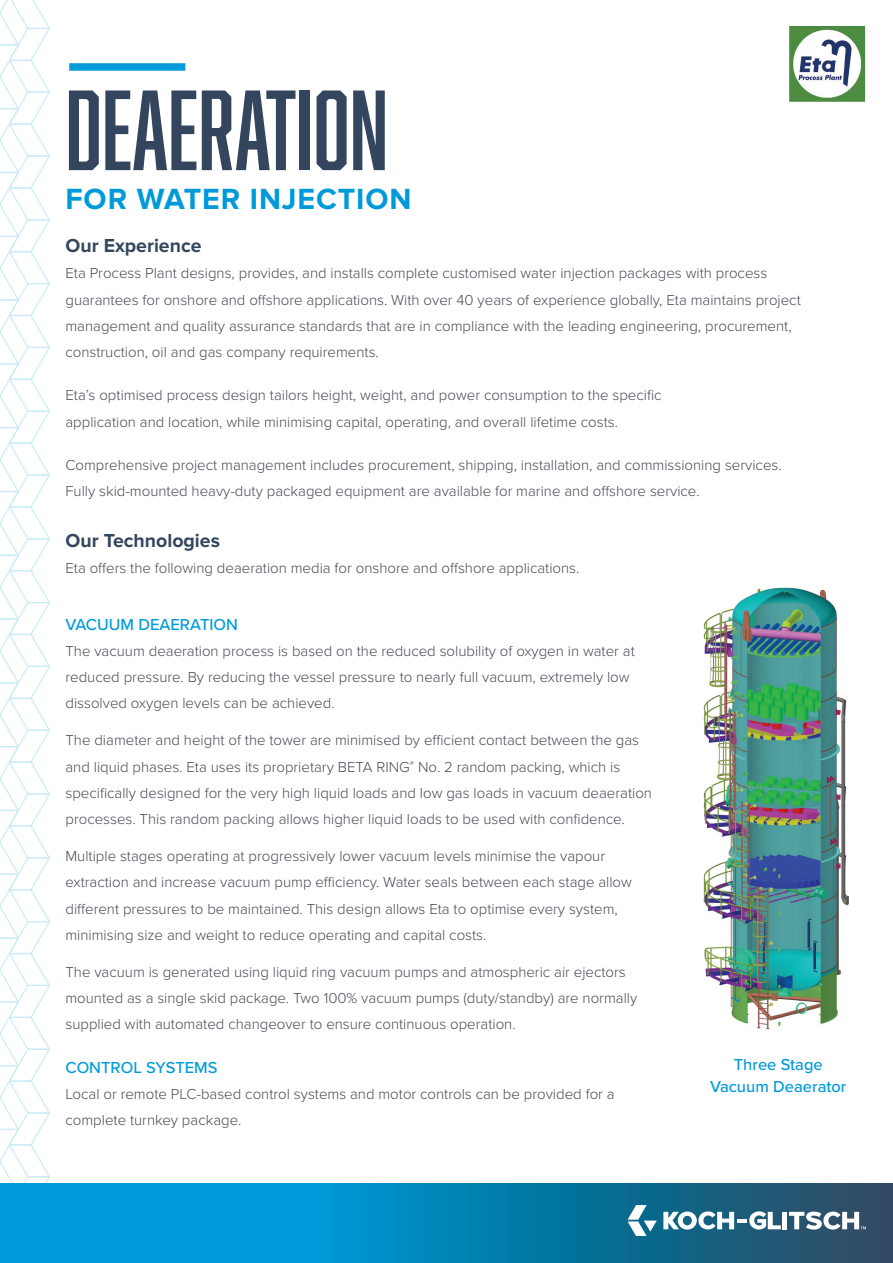
<style>
.page{position:relative;width:893px;height:1263px;background:#fff}
.page>*{position:absolute;margin:0;border:0;box-sizing:border-box;transform-origin:0 0}
.t1{font:104.85px "Abolition";color:#34455e}
.t2{font:700 30.3px "Proxima Nova";letter-spacing:.03em;color:#009ada}
.Main_Headline{font:700 19.5px "Proxima Nova";color:#34455e}
.body_copy{font:700 19.5px "Proxima Nova";color:#34455e}
.body_copy-2{font:500 16.5px/22.5px "Proxima Nova";color:#009ada;text-align:center}
.Service_Bullet_body_copy{font:300 15px/26.2px "Proxima Nova";color:#464b54}
.body_copy-3{font:300 15px/26.2px "Proxima Nova";color:#464b54}
.Main_Headline-2{font:300 15px "Proxima Nova";color:#464b54}
</style>
<div class="page">
<svg style="left:0;top:1183px;width:893px;height:80px;background:#0880b1"></svg>
<div style="left:782px;top:1212px;width:5px;height:17px;background:#fff"></div>
<svg style="left:663px;top:1211px;width:118px;height:18px"></svg>
<svg style="left:789px;top:1211px;width:77px;height:18px"></svg>
<svg style="left:628px;top:1205px;width:29px;height:31px"></svg>
<div style="left:69px;top:63px;width:116px;height:8px;background:#009ada"></div>
<img style="left:789px;top:27px;width:77px;height:75px">
<img style="left:703px;top:587px;width:146px;height:443px">
<svg style="left:0;top:0;width:50px;height:1202px"></svg>
<p class="t1" style="left:65px;top:69px;width:324px">DEAERATION</p>
<p class="t2" style="left:65px;top:181px;width:348px">FOR WATER INJECTION</p>
<p class="body_copy" style="left:65px;top:234px;width:138px">Our Experience</p>
<p class="body_copy-3" style="left:65px;top:260px;width:737px">Eta Process Plant designs, provides, and installs complete customised water injection packages with process guarantees for onshore and offshore applications. With over 40 years of experience globally, Eta maintains project management and quality assurance standards that are in compliance with the leading engineering, procurement, construction, oil and gas company requirements.</p>
<p class="body_copy-3" style="left:65px;top:381px;width:598px">Eta’s optimised process design tailors height, weight, and power consumption to the specific application and location, while minimising capital, operating, and overall lifetime costs.</p>
<p class="body_copy-3" style="left:65px;top:451px;width:718px">Comprehensive project management includes procurement, shipping, installation, and commissioning services.<br>Fully skid-mounted heavy-duty packaged equipment are available for marine and offshore service.</p>
<p class="Main_Headline" style="left:65px;top:529px;width:156px">Our Technologies</p>
<p class="Main_Headline-2" style="left:65px;top:557px;width:515px">Eta offers the following deaeration media for onshore and offshore applications.</p>
<p class="body_copy-2" style="left:65px;top:612px;width:174px">VACUUM DEAERATION</p>
<p class="Service_Bullet_body_copy" style="left:65px;top:637px;width:571px">The vacuum deaeration process is based on the reduced solubility of oxygen in water at reduced pressure. By reducing the vessel pressure to nearly full vacuum, extremely low dissolved oxygen levels can be achieved.</p>
<p class="Service_Bullet_body_copy" style="left:65px;top:726px;width:588px">The diameter and height of the tower are minimised by efficient contact between the gas and liquid phases. Eta uses its proprietary BETA RING<sup>®</sup> No. 2 random packing, which is specifically designed for the very high liquid loads and low gas loads in vacuum deaeration processes. This random packing allows higher liquid loads to be used with confidence.</p>
<p class="Service_Bullet_body_copy" style="left:65px;top:842px;width:568px">Multiple stages operating at progressively lower vacuum levels minimise the vapour extraction and increase vacuum pump efficiency. Water seals between each stage allow different pressures to be maintained. This design allows Eta to optimise every system, minimising size and weight to reduce operating and capital costs.</p>
<p class="Service_Bullet_body_copy" style="left:65px;top:958px;width:573px">The vacuum is generated using liquid ring vacuum pumps and atmospheric air ejectors mounted as a single skid package. Two 100% vacuum pumps (duty/standby) are normally supplied with automated changeover to ensure continuous operation.</p>
<p class="body_copy-2" style="left:65px;top:1055px;width:154px">CONTROL SYSTEMS</p>
<p class="body_copy-3" style="left:65px;top:1080px;width:551px">Local or remote PLC-based control systems and motor controls can be provided for a complete turnkey package.</p>
<p class="body_copy-2" style="left:710px;top:1052px;width:138px">Three Stage<br>Vacuum Deaerator</p>
</div>
